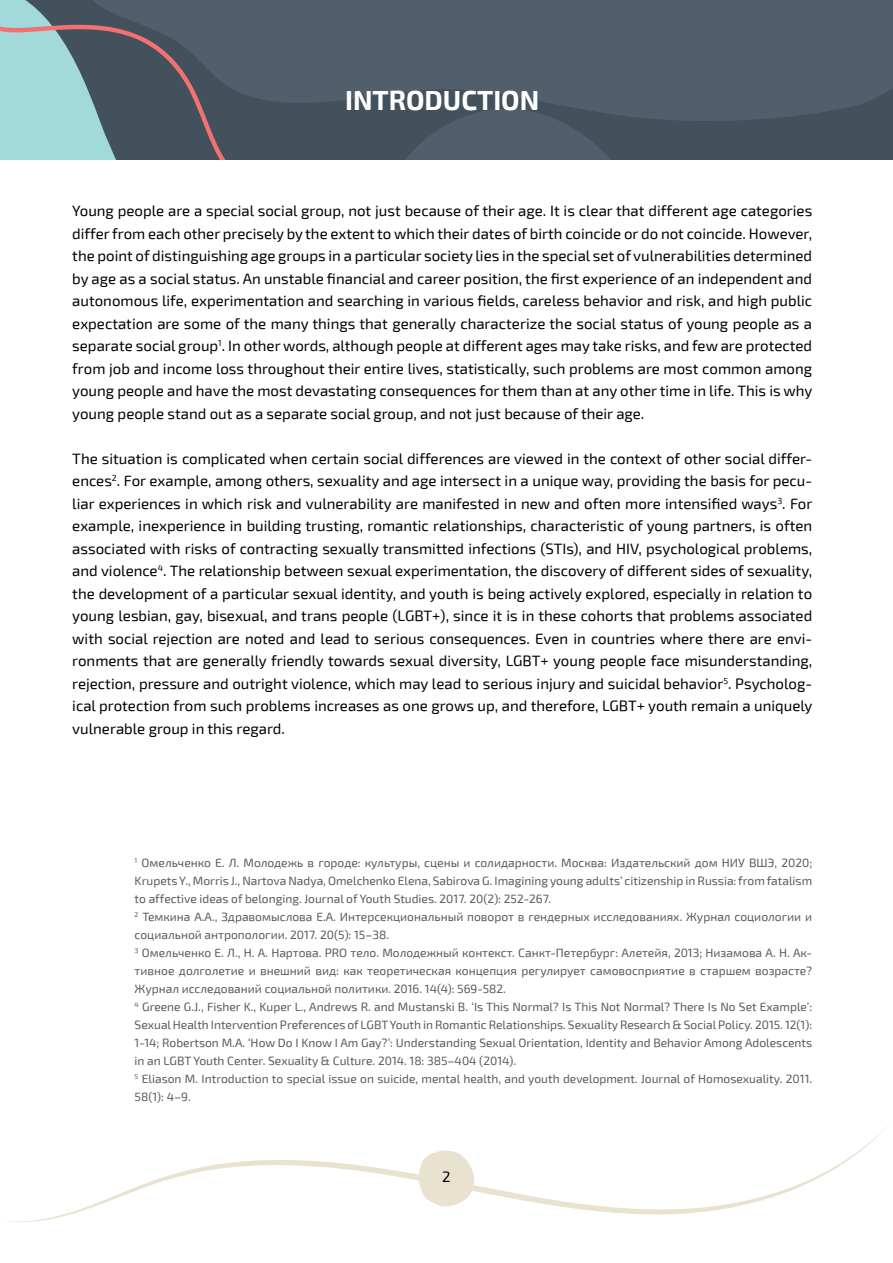
<style>
.page{position:relative;width:893px;height:1263px;background:#fff}
.page>*{position:absolute;margin:0;border:0;box-sizing:border-box;transform-origin:0 0}
.t1{font:700 27px "Exo 2";color:#fff}
.t2{font:15px/22.5px "Exo 2";color:#000;text-align:justify}
.t3{font:12px/18px "Exo 2";color:#58595b}
</style>
<div class="page">
<svg style="left:7px;top:1127px;width:880px;height:95px"></svg>
<svg style="left:231px;top:0;width:662px;height:160px;background:#4d5b68"></svg>
<svg style="left:0;top:0;width:231px;height:160px;background:#6b838a"></svg>
<svg style="left:419px;top:1150px;width:55px;height:57px"></svg>
<h1 class="t1" style="left:345px;top:85px;width:196px">INTRODUCTION</h1>
<p class="t2" style="left:72px;top:200px;width:742px">Young people are a special social group, not just because of their age. It is clear that different age categories differ from each other precisely by the extent to which their dates of birth coincide or do not coincide. However, the point of distinguishing age groups in a particular society lies in the special set of vulnerabilities determined by age as a social status. An unstable financial and career position, the first experience of an independent and autonomous life, experimentation and searching in various fields, careless behavior and risk, and high public expectation are some of the many things that generally characterize the social status of young people as a separate social group<sup>1</sup>. In other words, although people at different ages may take risks, and few are protected from job and income loss throughout their entire lives, statistically, such problems are most common among young people and have the most devastating consequences for them than at any other time in life. This is why young people stand out as a separate social group, and not just because of their age.</p>
<p class="t2" style="left:72px;top:447px;width:742px">The situation is complicated when certain social differences are viewed in the context of other social differ&shy;ences<sup>2</sup>. For example, among others, sexuality and age intersect in a unique way, providing the basis for pecu&shy;liar experiences in which risk and vulnerability are manifested in new and often more intensified ways<sup>3</sup>. For example, inexperience in building trusting, romantic relationships, characteristic of young partners, is often associated with risks of contracting sexually transmitted infections (STIs), and HIV, psychological problems, and violence<sup>4</sup>. The relationship between sexual experimentation, the discovery of different sides of sexuality, the development of a particular sexual identity, and youth is being actively explored, especially in relation to young lesbian, gay, bisexual, and trans people (LGBT+), since it is in these cohorts that problems associated with social rejection are noted and lead to serious consequences. Even in countries where there are envi&shy;ronments that are generally friendly towards sexual diversity, LGBT+ young people face misunderstanding, rejection, pressure and outright violence, which may lead to serious injury and suicidal behavior<sup>5</sup>. Psycholog&shy;ical protection from such problems increases as one grows up, and therefore, LGBT+ youth remain a uniquely vulnerable group in this regard.</p>
<p class="t3" style="left:135px;top:854px;width:679px"><sup>1</sup> Омельченко Е. Л. Молодежь в городе: культуры, сцены и солидарности. Москва: Издательский дом НИУ ВШЭ, 2020; Krupets Y., Morris J., Nartova Nadya, Omelchenko Elena, Sabirova G. Imagining young adults’ citizenship in Russia: from fatalism to affective ideas of belonging. Journal of Youth Studies. 2017. 20(2): 252-267.<br><sup>2</sup> Темкина А.А., Здравомыслова Е.А. Интерсекциональный поворот в гендерных исследованиях. Журнал социологии и социальной антропологии. 2017. 20(5): 15–38.<br><sup>3</sup> Омельченко Е. Л., Н. А. Нартова. PRO тело. Молодежный контекст. Санкт-Петербург: Алетейя, 2013; Низамова А. Н. Ак&shy;тивное долголетие и внешний вид: как теоретическая концепция регулирует самовосприятие в старшем возрасте?<br>Журнал исследований социальной политики. 2016. 14(4): 569-582.<br><sup>4</sup> Greene G.J., Fisher K., Kuper L., Andrews R. and Mustanski B. ‘Is This Normal? Is This Not Normal? There Is No Set Example’:<br>Sexual Health Intervention Preferences of LGBT Youth in Romantic Relationships. Sexuality Research &amp; Social Policy. 2015. 12(1):<br>1-14; Robertson M.A. ‘How Do I Know I Am Gay?’: Understanding Sexual Orientation, Identity and Behavior Among Adolescents in an LGBT Youth Center. Sexuality &amp; Culture. 2014. 18: 385–404 (2014).<br><sup>5</sup> Eliason M. Introduction to special issue on suicide, mental health, and youth development. Journal of Homosexuality. 2011.<br>58(1): 4–9.</p>
<p class="t2" style="left:442px;top:1165px;width:10px">2</p>
</div>
